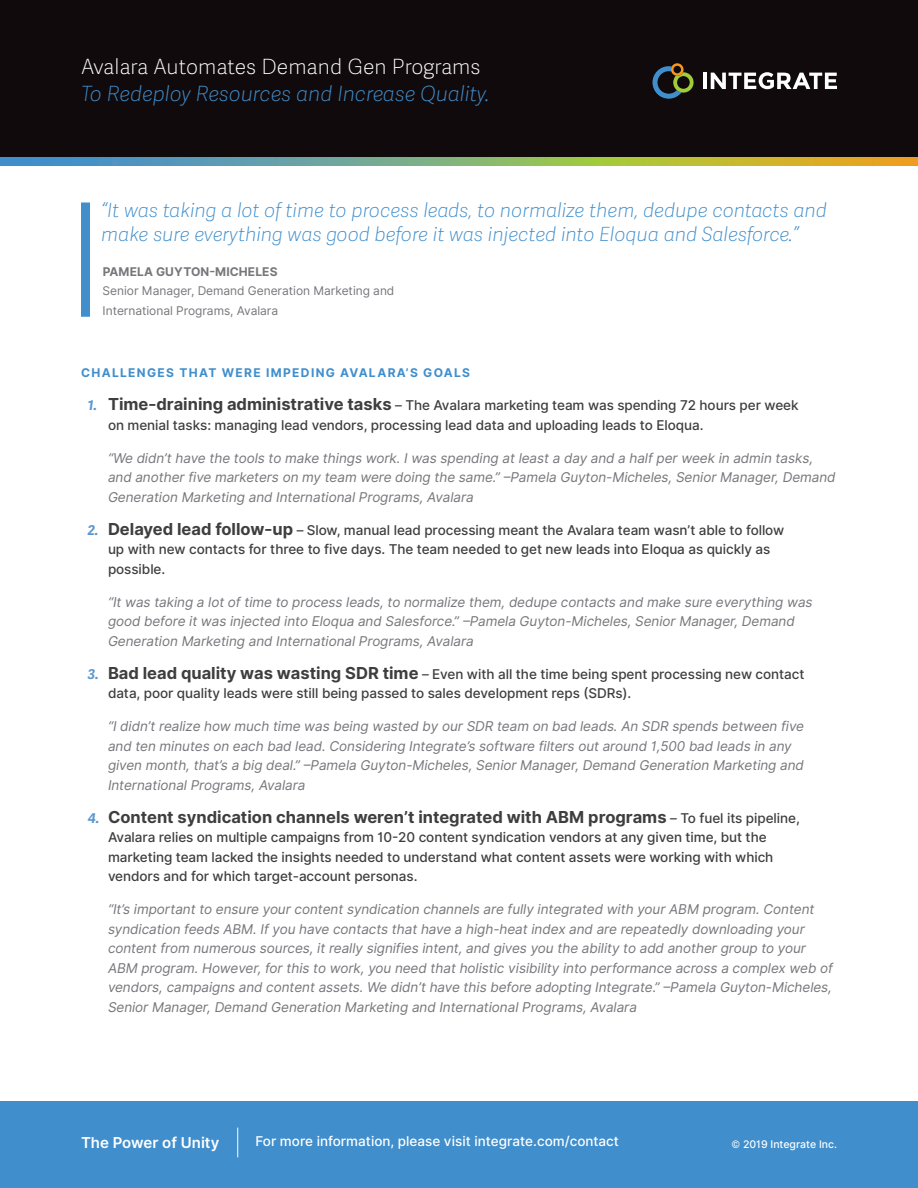
<style>
.page{position:relative;width:918px;height:1188px;background:#fff}
.page>*{position:absolute;margin:0;border:0;box-sizing:border-box;transform-origin:0 0}
.t1{font:italic 100 21px/27px "Adelle Sans";color:#408ecc}
.t2{font:italic 100 19.5px/23.4px "Adelle Sans";color:#408ecc}
.t3{font:700 16.5px "Inter UI";color:#3e3e3f}
.t4{font:600 15px "Inter UI";color:#fff}
.In-Body_Quote_Text{font:italic 13.5px/19.5px "Inter UI";letter-spacing:-.005em;color:#76777b}
.t5{font:500 13.5px/19.5px "Inter UI";letter-spacing:-.005em;color:#3e3e3f}
.t6{font:500 13.5px "Inter UI";color:#fff}
.t7{font:12px/19.5px "Inter UI";letter-spacing:-.005em;color:#76777b}
.Subtitle{font:700 12px "Inter UI";letter-spacing:.11em;color:#408ecc}
.Quote_Author{font:700 12px "Inter UI";letter-spacing:.005em;color:#76777b}
.t8{font:500 10.5px "Inter UI";color:#fff}
.s1{font-style:normal;color:#fff}
.s2{font-family:"Adelle Sans";font-weight:700;font-style:italic;color:#5897d0}
.s3{font-weight:700;font-size:16.5px}
.s4{font-family:"Adelle Sans";font-style:italic;font-size:13.5px;color:#5897d0}
.s5{font-weight:500;font-size:13.5px}
</style>
<div class="page">
<div style="left:0;top:1102px;width:918px;height:86px;background:#408ecc"></div>
<svg style="left:237px;top:1128px;width:1px;height:29px"></svg>
<div style="left:0;top:0;width:918px;height:158px;background:#110a0c"></div>
<svg style="left:652px;top:63px;width:42px;height:36px"></svg>
<hr style="left:703px;top:73px;width:4px;height:16px;background:#fff">
<svg style="left:711px;top:72px;width:126px;height:17px"></svg>
<svg style="left:0;top:158px;width:918px;height:8px;background:#8cab73"></svg>
<div style="left:81px;top:202px;width:9px;height:115px;background:#408ecc"></div>
<p class="t1" style="left:81px;top:52px;width:410px"><span class="s1">Avalara Automates Demand Gen Programs<br></span>To Redeploy Resources and Increase Quality.</p>
<p class="t2" style="left:101px;top:198px;width:727px">“It was taking a lot of time to process leads, to normalize them, dedupe contacts and make sure everything was good before it was injected into Eloqua and Salesforce.”</p>
<p class="Quote_Author" style="left:103px;top:263px;width:176px">PAMELA GUYTON-MICHELES</p>
<p class="t7" style="left:103px;top:282px;width:293px">Senior Manager, Demand Generation Marketing and<br>International Programs, Avalara</p>
<p class="Subtitle" style="left:81px;top:364px;width:391px">CHALLENGES THAT WERE IMPEDING AVALARA’S GOALS</p>
<p class="t5" style="left:108px;top:396px;width:692px;text-indent:-20px"><span class="s2">1.</span> <span class="s3">Time-draining administrative tasks</span> – The Avalara marketing team was spending 72 hours per week on menial tasks: managing lead vendors, processing lead data and uploading leads to Eloqua.</p>
<p class="In-Body_Quote_Text" style="left:108px;top:448px;width:729px">“We didn’t have the tools to make things work. I was spending at least a day and a half per week in admin tasks, and another five marketers on my team were doing the same.” –Pamela Guyton-Micheles, Senior Manager, Demand<br>Generation Marketing and International Programs, Avalara</p>
<p class="t5" style="left:108px;top:520px;width:678px;text-indent:-20px"><span class="s2">2.</span> <span class="s3">Delayed lead follow-up</span> – Slow, manual lead processing meant the Avalara team wasn’t able to follow up with new contacts for three to five days. The team needed to get new leads into Eloqua as quickly as possible.</p>
<p class="In-Body_Quote_Text" style="left:108px;top:592px;width:706px">“It was taking a lot of time to process leads, to normalize them, dedupe contacts and make sure everything was good before it was injected into Eloqua and Salesforce.” –Pamela Guyton-Micheles, Senior Manager, Demand<br>Generation Marketing and International Programs, Avalara</p>
<p class="t5" style="left:108px;top:664px;width:698px;text-indent:-20px"><span class="s2">3.</span> <span class="s3">Bad lead quality was wasting SDR time</span> – Even with all the time being spent processing new contact data, poor quality leads were still being passed to sales development reps (SDRs).</p>
<p class="In-Body_Quote_Text" style="left:108px;top:717px;width:698px">“I didn’t realize how much time was being wasted by our SDR team on bad leads. An SDR spends between five and ten minutes on each bad lead. Considering Integrate’s software filters out around 1,500 bad leads in any given month, that’s a big deal.” –Pamela Guyton-Micheles, Senior Manager, Demand Generation Marketing and International Programs, Avalara</p>
<p class="t3" style="left:88px;top:805px;width:714px"><span class="s4">4.</span> Content syndication channels weren’t integrated with ABM programs <span class="s5">– To fuel its pipeline,</span></p>
<p class="t5" style="left:108px;top:828px;width:667px">Avalara relies on multiple campaigns from 10-20 content syndication vendors at any given time, but the marketing team lacked the insights needed to understand what content assets were working with which vendors and for which target-account personas.</p>
<p class="In-Body_Quote_Text" style="left:108px;top:900px;width:726px">“It’s important to ensure your content syndication channels are fully integrated with your ABM program. Content syndication feeds ABM. If you have contacts that have a high-heat index and are repeatedly downloading your content from numerous sources, it really signifies intent, and gives you the ability to add another group to your ABM program. However, for this to work, you need that holistic visibility into performance across a complex web of vendors, campaigns and content assets. We didn’t have this before adopting Integrate.” –Pamela Guyton-Micheles, Senior Manager, Demand Generation Marketing and International Programs, Avalara</p>
<p class="t4" style="left:81px;top:1131px;width:140px">The Power of Unity</p>
<p class="t6" style="left:256px;top:1132px;width:365px">For more information, please visit integrate.com/contact</p>
<p class="t8" style="left:732px;top:1136px;width:107px">© 2019 Integrate Inc.</p>
</div>
